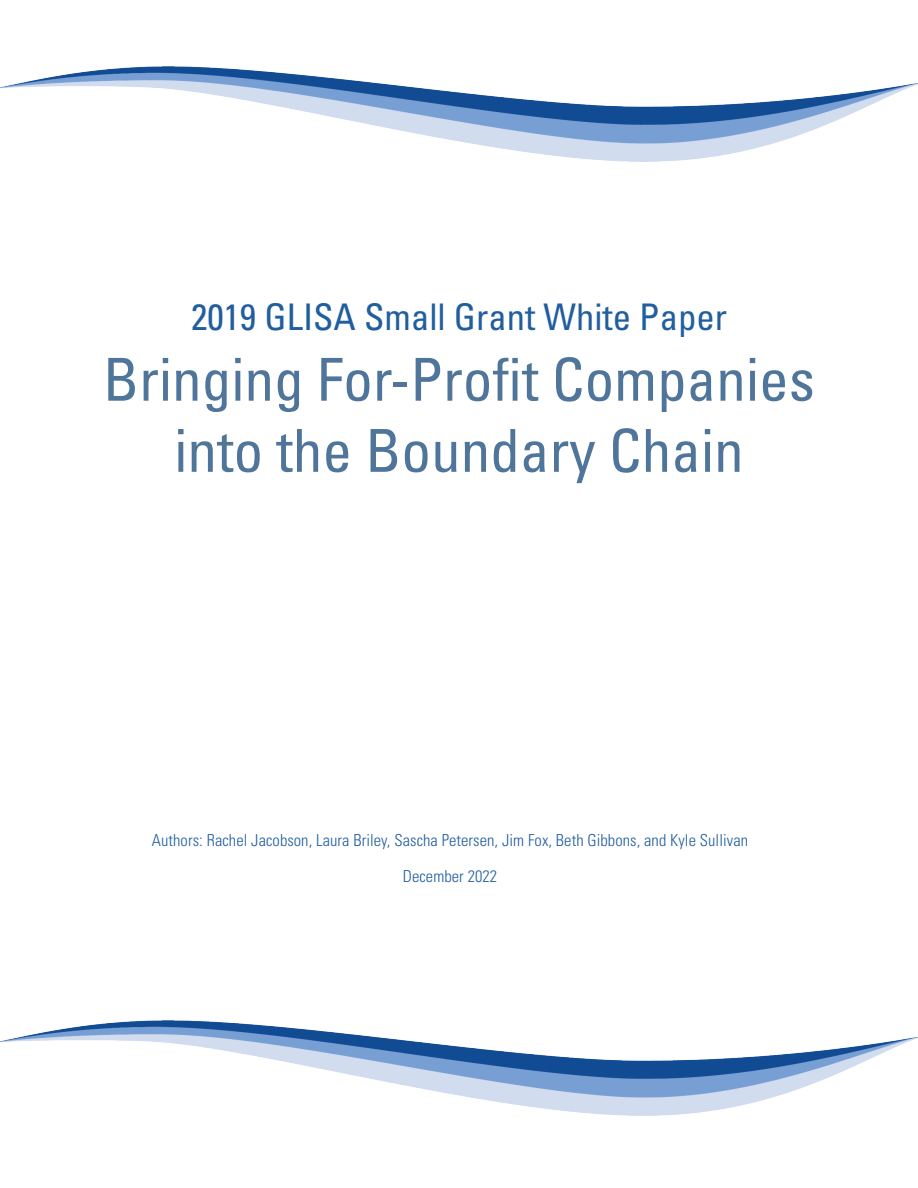
<style>
.page{position:relative;width:918px;height:1188px;background:#fff}
.page>*{position:absolute;margin:0;border:0;box-sizing:border-box;transform-origin:0 0}
.t1{font:condensed 59.25px/71.1px "Univers LT Std";color:#4f759a;text-align:center}
.t2{font:condensed 36.75px "Univers LT Std";color:#215e9e}
.t3{font:300 condensed 16.5px/36px "Univers LT Std";letter-spacing:.005em;color:#215e9e;text-align:center}
</style>
<div class="page">
<img style="left:0;top:67px;width:918px;height:95px">
<img style="left:0;top:1021px;width:918px;height:95px">
<h2 class="t2" style="left:191px;top:293px;width:537px">2019 GLISA Small Grant White Paper</h2>
<h1 class="t1" style="left:103px;top:343px;width:714px">Bringing For-Profit Companies into the Boundary Chain</h1>
<p class="t3" style="left:152px;top:823px;width:598px">Authors: Rachel Jacobson, Laura Briley, Sascha Petersen, Jim Fox, Beth Gibbons, and Kyle Sullivan<br>December 2022</p>
</div>
